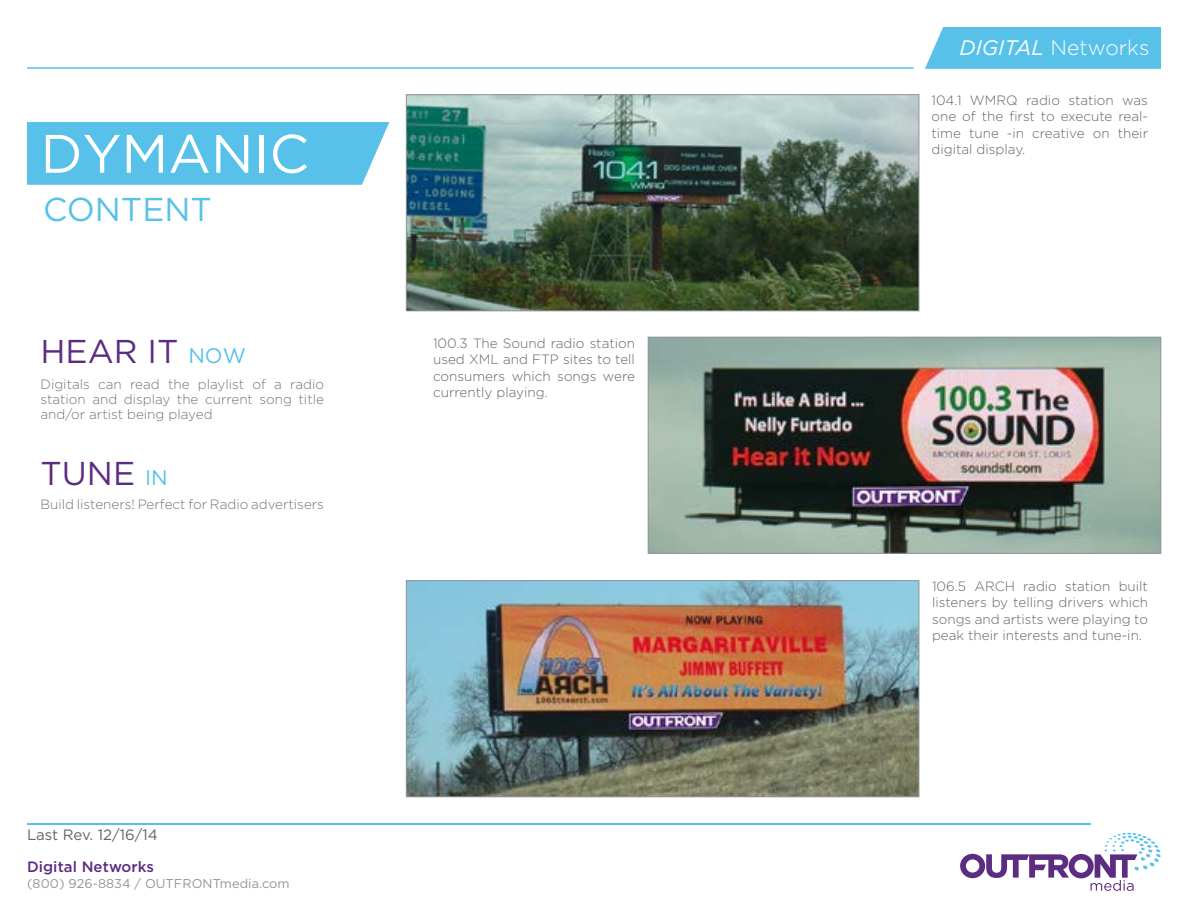
<style>
.page{position:relative;width:1188px;height:918px;background:#fff}
.page>*{position:absolute;margin:0;border:0;box-sizing:border-box;transform-origin:0 0}
.t1{font:54px "Gotham";color:#fff}
.t2{font:33px "Gotham";color:#5c2c82}
.t3{font:33px "Gotham";color:#57c1e9}
.t4{font:300 21px "Gotham";color:#fff}
.t5{font:15px "Gotham";color:#636466}
.t6{font:500 15px "Gotham";letter-spacing:.005em;color:#5c2c82}
.t7{font:300 13.5px/16.2px "Gotham";color:#636466;text-align:justify}
.t8{font:300 13.5px/15px "Gotham";color:#727476;text-align:justify}
.t9{font:12.75px "Gotham";letter-spacing:.005em;color:#939598}
.s1{font-size:21px;color:#57c1e9}
.s2{font-weight:400;font-style:italic}
</style>
<div class="page">
<img style="left:408px;top:96px;width:509px;height:213px">
<div style="left:406px;top:94px;width:513px;height:217px;border:1px solid #939598"></div>
<img style="left:650px;top:339px;width:509px;height:213px">
<div style="left:648px;top:337px;width:513px;height:217px;border:1px solid #939598"></div>
<img style="left:408px;top:582px;width:509px;height:213px">
<div style="left:406px;top:580px;width:513px;height:217px;border:1px solid #939598"></div>
<div style="left:925px;top:27px;width:236px;height:42px;background:#57c1e9"></div>
<hr style="left:27px;top:824px;width:1063px;height:1px;background:#57c1e9">
<svg style="left:960px;top:833px;width:201px;height:58px"></svg>
<hr style="left:27px;top:67px;width:887px;height:2px;background:#57c1e9">
<div style="left:27px;top:122px;width:362px;height:63px;background:#57c1e9"></div>
<h1 class="t1" style="left:40px;top:119px;width:270px">DYMANIC</h1>
<h2 class="t3" style="left:43px;top:189px;width:170px">CONTENT</h2>
<h2 class="t2" style="left:40px;top:331px;width:207px">HEAR IT <span class="s1">NOW</span></h2>
<p class="t8" style="left:40px;top:376px;width:285px">Digitals can read the playlist of a radio station and display the current song title and/or artist being played</p>
<h2 class="t2" style="left:40px;top:453px;width:129px">TUNE <span class="s1">IN</span></h2>
<p class="t8" style="left:40px;top:497px;width:285px">Build listeners! Perfect for Radio advertisers</p>
<p class="t7" style="left:433px;top:335px;width:203px">100.3 The Sound radio station used XML and FTP sites to tell consumers which songs were currently playing.</p>
<p class="t5" style="left:27px;top:825px;width:133px">Last Rev. 12/16/14</p>
<p class="t9" style="left:27px;top:875px;width:264px">(800) 926-8834 / OUTFRONTmedia.com</p>
<p class="t6" style="left:27px;top:857px;width:129px">Digital Networks</p>
<h3 class="t4" style="left:959px;top:34px;width:192px"><span class="s2">DIGITAL</span> Networks</h3>
<p class="t7" style="left:932px;top:92px;width:218px">104.1 WMRQ radio station was one of the first to execute real&shy;time tune -in creative on their digital display.</p>
<p class="t7" style="left:932px;top:578px;width:217px">106.5 ARCH radio station built listeners by telling drivers which songs and artists were playing to peak their interests and tune-in.</p>
</div>
